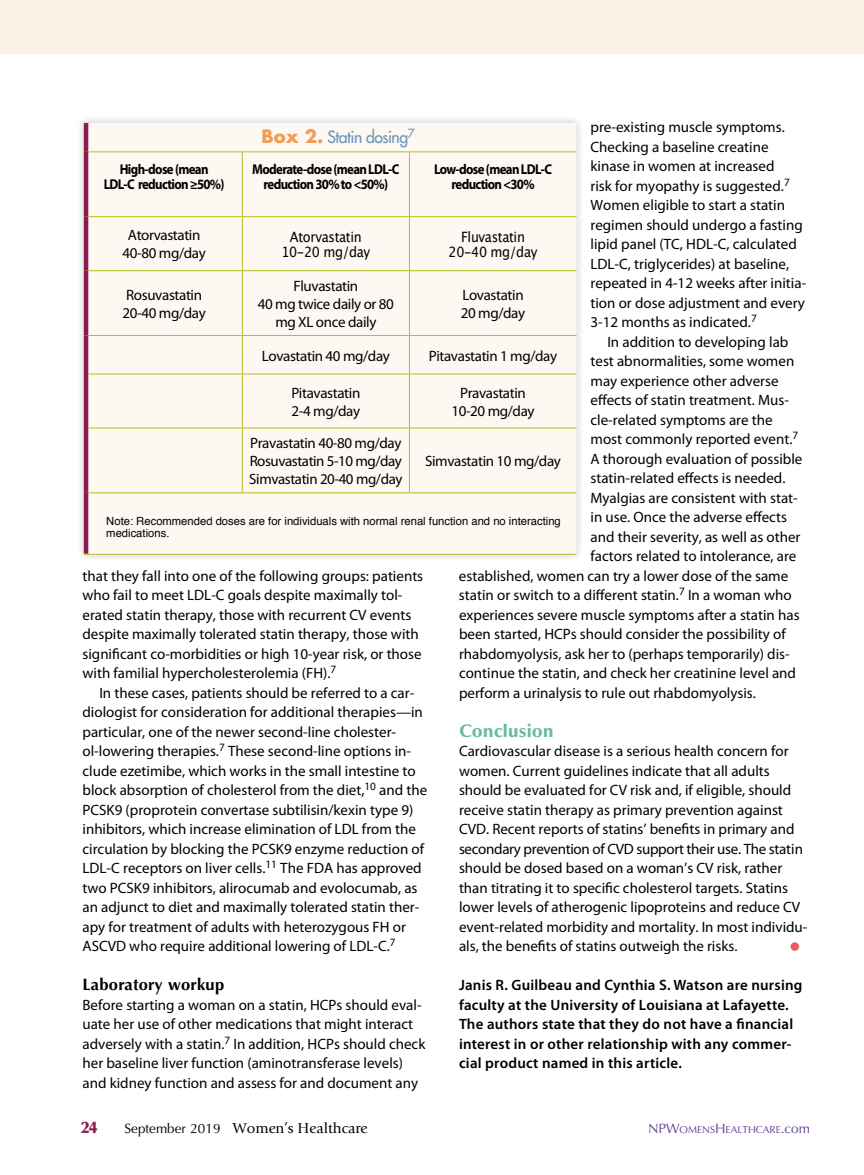
<style>
.page{position:relative;width:864px;height:1175px;background:#fff}
.page>*{position:absolute;margin:0;border:0;box-sizing:border-box;transform-origin:0 0}
.t1{font:900 18px "Optima";color:#69bb9f}
.t2{font:16.5px "Futura";letter-spacing:-.03em;color:#6a93ba;scale:.96 1}
.t3{font:700 16.5px "Optima";letter-spacing:.015em;color:#000}
.t4{font:900 16.5px "Optima";color:#8a1e4f}
.t5{font:15px/19.5px "Myriad Pro";color:#000}
.t6{font:15px/18px "Myriad Pro";letter-spacing:-.025em;color:#000;text-align:center}
.t7{font:600 15px/19.5px "Myriad Pro";letter-spacing:.015em;color:#000}
.t8{font:15px "Giovanni";color:#000}
.t9{font:700 14.25px/15px "Myriad Pro";letter-spacing:-.05em;color:#000;text-align:center;scale:.9 1}
.t10{font:14.25px/15px "Lucida Grande";letter-spacing:-.025em;color:#000;text-align:center;scale:.9 1}
.t11{font:11.25px/12px "Helvetica";color:#000}
.t12{font:10.2px "Optima";color:#623d91}
.s1{font-weight:700;font-size:18px;color:#f09d55}
.s2{font-family:"Optima";font-size:13.5px}
.s3{font-size:13.5px}
</style>
<div class="page">
<div style="left:76px;top:115px;width:509px;height:448px;background:#000;opacity:.2"></div>
<div style="left:88px;top:123px;width:489px;height:431px;background:#fdf9f2"></div>
<hr style="left:84px;top:123px;width:4px;height:29px;background:#8a1e4f">
<hr style="left:84px;top:152px;width:4px;height:65px;background:#8a1e4f">
<hr style="left:84px;top:217px;width:4px;height:54px;background:#8a1e4f">
<hr style="left:84px;top:271px;width:4px;height:64px;background:#8a1e4f">
<hr style="left:84px;top:335px;width:4px;height:39px;background:#8a1e4f">
<hr style="left:84px;top:374px;width:4px;height:54px;background:#8a1e4f">
<hr style="left:84px;top:428px;width:4px;height:65px;background:#8a1e4f">
<hr style="left:84px;top:493px;width:4px;height:61px;background:#8a1e4f">
<hr style="left:88px;top:216px;width:154px;height:1px;background:#b8be1b">
<hr style="left:88px;top:270px;width:154px;height:1px;background:#b8be1b">
<hr style="left:88px;top:335px;width:154px;height:1px;background:#b8be1b">
<hr style="left:88px;top:373px;width:154px;height:1px;background:#b8be1b">
<hr style="left:88px;top:427px;width:154px;height:1px;background:#b8be1b">
<hr style="left:88px;top:492px;width:154px;height:1px;background:#b8be1b">
<hr style="left:84px;top:554px;width:158px;height:1px;background:#b8be1b">
<hr style="left:242px;top:554px;width:167px;height:1px;background:#b8be1b">
<hr style="left:409px;top:554px;width:168px;height:1px;background:#b8be1b">
<hr style="left:242px;top:152px;width:1px;height:64px;background:#b8be1b">
<hr style="left:242px;top:217px;width:1px;height:53px;background:#b8be1b">
<hr style="left:242px;top:271px;width:1px;height:64px;background:#b8be1b">
<hr style="left:242px;top:336px;width:1px;height:37px;background:#b8be1b">
<hr style="left:242px;top:374px;width:1px;height:53px;background:#b8be1b">
<hr style="left:242px;top:428px;width:1px;height:64px;background:#b8be1b">
<hr style="left:242px;top:151px;width:167px;height:1px;background:#b8be1b">
<hr style="left:409px;top:151px;width:168px;height:1px;background:#b8be1b">
<hr style="left:88px;top:151px;width:154px;height:1px;background:#b8be1b">
<hr style="left:242px;top:216px;width:167px;height:1px;background:#b8be1b">
<hr style="left:409px;top:216px;width:168px;height:1px;background:#b8be1b">
<hr style="left:242px;top:270px;width:167px;height:1px;background:#b8be1b">
<hr style="left:409px;top:270px;width:168px;height:1px;background:#b8be1b">
<hr style="left:242px;top:335px;width:167px;height:1px;background:#b8be1b">
<hr style="left:409px;top:335px;width:168px;height:1px;background:#b8be1b">
<hr style="left:242px;top:373px;width:167px;height:1px;background:#b8be1b">
<hr style="left:409px;top:373px;width:168px;height:1px;background:#b8be1b">
<hr style="left:242px;top:427px;width:167px;height:1px;background:#b8be1b">
<hr style="left:409px;top:427px;width:168px;height:1px;background:#b8be1b">
<hr style="left:242px;top:492px;width:167px;height:1px;background:#b8be1b">
<hr style="left:409px;top:492px;width:168px;height:1px;background:#b8be1b">
<hr style="left:409px;top:152px;width:1px;height:64px;background:#b8be1b">
<hr style="left:409px;top:217px;width:1px;height:53px;background:#b8be1b">
<hr style="left:409px;top:271px;width:1px;height:64px;background:#b8be1b">
<hr style="left:409px;top:336px;width:1px;height:37px;background:#b8be1b">
<hr style="left:409px;top:374px;width:1px;height:53px;background:#b8be1b">
<hr style="left:409px;top:428px;width:1px;height:64px;background:#b8be1b">
<div style="left:0;top:0;width:864px;height:54px;background:#faf3e4"></div>
<p class="t5" style="left:591px;top:118px;width:217px">pre-existing muscle symptoms.<br>Checking a baseline creatine kinase in women at increased<br>risk for myopathy is suggested.<sup>7<br></sup>Women eligible to start a statin regimen should undergo a fasting lipid panel (TC, HDL-C, calculated<br>LDL-C, triglycerides) at baseline, repeated in 4-12 weeks after initia&shy;tion or dose adjustment and every<br>3-12 months as indicated.<sup>7</sup></p>
<p class="t5" style="left:607px;top:332px;width:183px">In addition to developing lab</p>
<p class="t5" style="left:591px;top:352px;width:205px">test abnormalities, some women</p>
<p class="t5" style="left:591px;top:371px;width:190px">may experience other adverse</p>
<p class="t5" style="left:591px;top:391px;width:200px">effects of statin treatment. Mus-</p>
<p class="t5" style="left:591px;top:410px;width:184px">cle-related symptoms are the</p>
<p class="t5" style="left:591px;top:430px;width:209px">most commonly reported event.<sup>7</sup></p>
<p class="t5" style="left:591px;top:449px;width:213px">A thorough evaluation of possible</p>
<p class="t5" style="left:591px;top:469px;width:196px">statin-related effects is needed.</p>
<p class="t5" style="left:591px;top:488px;width:209px">Myalgias are consistent with stat-</p>
<p class="t5" style="left:591px;top:508px;width:198px">in use. Once the adverse effects</p>
<p class="t5" style="left:591px;top:527px;width:211px">and their severity, as well as other</p>
<p class="t5" style="left:591px;top:547px;width:207px">factors related to intolerance, are</p>
<p class="t5" style="left:459px;top:566px;width:331px">established, women can try a lower dose of the same</p>
<p class="t5" style="left:459px;top:586px;width:334px">statin or switch to a different statin.<sup>7</sup> In a woman who</p>
<p class="t5" style="left:459px;top:605px;width:342px">experiences severe muscle symptoms after a statin has</p>
<p class="t5" style="left:459px;top:625px;width:328px">been started, HCPs should consider the possibility of</p>
<p class="t5" style="left:459px;top:644px;width:332px">rhabdomyolysis, ask her to (perhaps temporarily) dis-</p>
<p class="t5" style="left:459px;top:664px;width:339px">continue the statin, and check her creatinine level and</p>
<p class="t5" style="left:459px;top:683px;width:299px">perform a urinalysis to rule out rhabdomyolysis.</p>
<p class="t1" style="left:459px;top:720px;width:96px">Conclusion</p>
<p class="t5" style="left:459px;top:742px;width:350px">Cardiovascular disease is a serious health concern for women. Current guidelines indicate that all adults should be evaluated for CV risk and, if eligible, should receive statin therapy as primary prevention against CVD. Recent reports of statins’ benefits in primary and secondary prevention of CVD support their use. The statin should be dosed based on a woman’s CV risk, rather than titrating it to specific cholesterol targets. Statins lower levels of atherogenic lipoproteins and reduce CV event-related morbidity and mortality. In most individu&shy;als, the benefits of statins outweigh the risks.</p>
<p class="t7" style="left:459px;top:975px;width:345px">Janis R. Guilbeau and Cynthia S. Watson are nursing faculty at the University of Louisiana at Lafayette.<br>The authors state that they do not have a financial interest in or other relationship with any commer&shy;cial product named in this article.</p>
<p class="t2" style="left:262px;top:126px;width:161px"><span class="s1">Box 2.</span> Statin dosing<sup>7</sup></p>
<p class="t9" style="left:104px;top:162px;width:136px">High-dose (mean<br>LDL-C reduction ≥50%)</p>
<p class="t9" style="left:252px;top:162px;width:165px">Moderate-dose (mean LDL-C reduction 30% to &lt;50%)</p>
<p class="t9" style="left:434px;top:162px;width:133px">Low-dose (mean LDL-C reduction &lt;30%</p>
<p class="t6" style="left:123px;top:227px;width:85px">Atorvastatin<br>40-80 mg/day</p>
<p class="t10" style="left:281px;top:229px;width:100px">Atorvastatin<br>10-20 mg/day</p>
<p class="t10" style="left:449px;top:229px;width:100px">Fluvastatin<br>20-40 mg/day</p>
<p class="t6" style="left:123px;top:286px;width:85px;text-align:left">Rosuvastatin<br>20-40 mg/day</p>
<p class="t6" style="left:258px;top:277px;width:138px">Fluvastatin<br>40 mg twice daily or 80 mg XL once daily</p>
<p class="t6" style="left:461px;top:286px;width:66px;text-align:left">Lovastatin<br>20 mg/day</p>
<p class="t6" style="left:262px;top:347px;width:130px">Lovastatin 40 mg/day</p>
<p class="t6" style="left:429px;top:347px;width:130px">Pitavastatin 1 mg/day</p>
<p class="t6" style="left:291px;top:384px;width:70px;text-align:left">Pitavastatin<br>2-4 mg/day</p>
<p class="t6" style="left:451px;top:384px;width:85px">Pravastatin<br>10-20 mg/day</p>
<p class="t5" style="left:249px;top:434px;width:155px;line-height:18px;text-align:justify">Pravastatin 40-80 mg/day Rosuvastatin 5-10 mg/day Simvastatin 20-40 mg/day</p>
<p class="t6" style="left:425px;top:452px;width:137px">Simvastatin 10 mg/day</p>
<p class="t11" style="left:106px;top:515px;width:456px">Note: Recommended doses are for individuals with normal renal function and no interacting medications.</p>
<p class="t5" style="left:82px;top:566px;width:342px">that they fall into one of the following groups: patients who fail to meet LDL-C goals despite maximally tol&shy;erated statin therapy, those with recurrent CV events despite maximally tolerated statin therapy, those with significant co-morbidities or high 10-year risk, or those with familial hypercholesterolemia (FH).<sup>7</sup></p>
<p class="t5" style="left:82px;top:683px;width:346px;text-indent:17px">In these cases, patients should be referred to a car&shy;diologist for consideration for additional therapies—in particular, one of the newer second-line cholester&shy;ol-lowering therapies.<sup>7</sup> These second-line options in&shy;clude ezetimibe, which works in the small intestine to block absorption of cholesterol from the diet,<sup>10</sup> and the PCSK9 (proprotein convertase subtilisin/kexin type 9) inhibitors, which increase elimination of LDL from the circulation by blocking the PCSK9 enzyme reduction of LDL-C receptors on liver cells.<sup>11</sup> The FDA has approved two PCSK9 inhibitors, alirocumab and evolocumab, as an adjunct to diet and maximally tolerated statin ther&shy;apy for treatment of adults with heterozygous FH or ASCVD who require additional lowering of LDL-C.<sup>7</sup></p>
<p class="t3" style="left:82px;top:975px;width:143px">Laboratory workup</p>
<p class="t5" style="left:82px;top:995px;width:344px">Before starting a woman on a statin, HCPs should eval&shy;uate her use of other medications that might interact adversely with a statin.<sup>7</sup> In addition, HCPs should check her baseline liver function (aminotransferase levels) and kidney function and assess for and document any</p>
<p class="t4" style="left:81px;top:1117px;width:18px">24</p>
<p class="t8" style="left:125px;top:1119px;width:245px"><span class="s2">September 2019</span> Women’s Healthcare</p>
<p class="t12" style="left:648px;top:1123px;width:163px"><span class="s3">NP</span><span class="s3">W</span>OMENS<span class="s3">H</span>EALTHCARE<span class="s3">.com</span></p>
</div>
